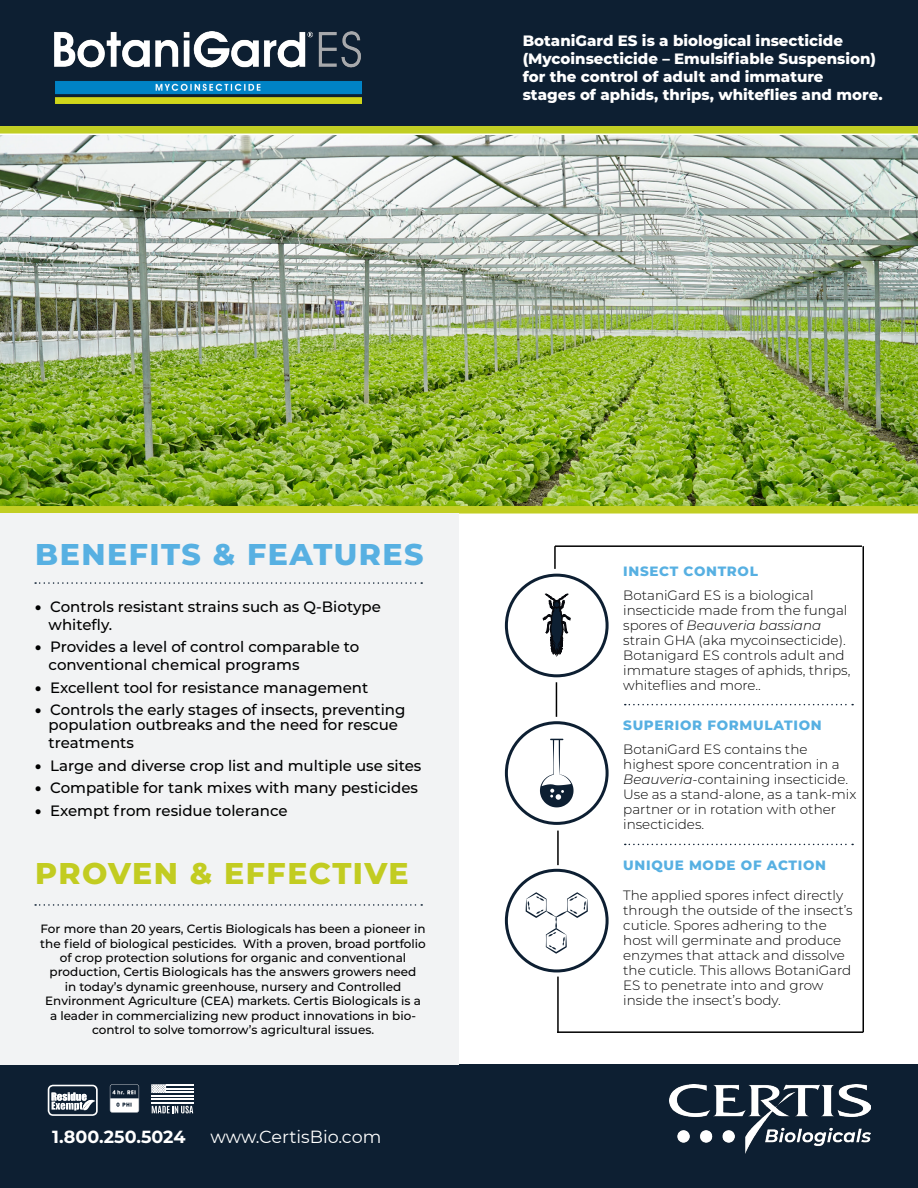
<style>
.page{position:relative;width:918px;height:1188px;background:#fff}
.page>*{position:absolute;margin:0;border:0;box-sizing:border-box;transform-origin:0 0}
.t1{font:800 30px "Montserrat";letter-spacing:.05em;color:#57b0e2}
.t2{font:800 30px "Montserrat";letter-spacing:.05em;color:#c2cc21}
.t3{font:17.55px "Montserrat";color:#fff}
.t4{font:700 17.55px "Montserrat";color:#fff}
.t5{font:500 15px/18px "Montserrat";color:#000}
.t6{font:800 15px/18px "Montserrat";color:#fff}
.t7{font:300 13.5px/15px "Montserrat";color:#000}
.t8{font:800 13.5px "Montserrat";letter-spacing:.05em;color:#57b0e2}
.t9{font:500 12px/14.4px "Montserrat";color:#000;text-align:center}
.s1{font-weight:900}
.s2{font-style:italic}
</style>
<div class="page">
<img style="left:0;top:126px;width:918px;height:388px">
<div style="left:0;top:0;width:918px;height:125px;background:#0d1f32"></div>
<div style="left:0;top:1065px;width:918px;height:123px;background:#0d1f32"></div>
<img style="left:669px;top:1084px;width:201px;height:69px">
<svg style="left:48px;top:1085px;width:50px;height:31px"></svg>
<hr style="left:166px;top:1084px;width:27px;height:2px;background:#fff">
<hr style="left:166px;top:1088px;width:27px;height:2px;background:#fff">
<hr style="left:166px;top:1091px;width:27px;height:2px;background:#fff">
<hr style="left:151px;top:1095px;width:42px;height:2px;background:#fff">
<hr style="left:151px;top:1098px;width:42px;height:2px;background:#fff">
<hr style="left:151px;top:1102px;width:42px;height:1px;background:#fff">
<svg style="left:151px;top:1084px;width:15px;height:9px"></svg>
<svg style="left:152px;top:1106px;width:41px;height:7px"></svg>
<svg style="left:110px;top:1084px;width:29px;height:29px"></svg>
<hr style="left:862px;top:546px;width:2px;height:486px;background:#000">
<div style="left:0;top:514px;width:459px;height:551px;background:#f2f3f4"></div>
<hr style="left:555px;top:545px;width:307px;height:2px;background:#000">
<div style="left:505px;top:574px;width:104px;height:103px;border:3px solid #0d1f32;border-radius:50%"></div>
<svg style="left:542px;top:593px;width:29px;height:62px"></svg>
<div style="left:505px;top:721px;width:104px;height:104px;border:3px solid #0d1f32;border-radius:50%"></div>
<svg style="left:540px;top:739px;width:34px;height:68px"></svg>
<div style="left:505px;top:869px;width:104px;height:103px;border:3px solid #0d1f32;border-radius:50%"></div>
<svg style="left:526px;top:892px;width:62px;height:62px"></svg>
<hr style="left:556px;top:682px;width:1px;height:35px;background:#000">
<hr style="left:557px;top:1031px;width:306px;height:2px;background:#000">
<hr style="left:554px;top:546px;width:2px;height:23px;background:#000">
<hr style="left:557px;top:831px;width:2px;height:34px;background:#000">
<hr style="left:557px;top:977px;width:2px;height:56px;background:#000">
<svg style="left:625px;top:704px;width:228px;height:1px"></svg>
<svg style="left:625px;top:844px;width:228px;height:1px"></svg>
<svg style="left:35px;top:582px;width:387px;height:2px"></svg>
<svg style="left:35px;top:904px;width:387px;height:2px"></svg>
<img style="left:54px;top:32px;width:307px;height:72px">
<p class="t6" style="left:523px;top:31px;width:355px">BotaniGard ES is a biological insecticide (Mycoinsecticide – Emulsifiable Suspension) for the control of adult and immature</p>
<p class="t6" style="left:523px;top:85px;width:361px">stages of aphids, thrips, whiteflies and more.</p>
<p class="t1" style="left:35px;top:532px;width:390px">BENEFITS &amp; FEATURES</p>
<p class="t5" style="left:49px;top:597px;width:334px;text-indent:-14px"><span class="s1">•</span> Controls resistant strains such as Q-Biotype whitefly.</p>
<p class="t5" style="left:49px;top:637px;width:312px;text-indent:-14px"><span class="s1">•</span> Provides a level of control comparable to conventional chemical programs</p>
<p class="t5" style="left:35px;top:678px;width:335px"><span class="s1">•</span> Excellent tool for resistance management</p>
<p class="t5" style="left:35px;top:702px;width:372px;line-height:15px;text-align:center"><span class="s1">•</span> Controls the early stages of insects, preventing population outbreaks and the need for rescue</p>
<p class="t5" style="left:49px;top:733px;width:87px">treatments</p>
<p class="t5" style="left:35px;top:756px;width:388px"><span class="s1">•</span> Large and diverse crop list and multiple use sites</p>
<p class="t5" style="left:35px;top:778px;width:384px"><span class="s1">•</span> Compatible for tank mixes with many pesticides</p>
<p class="t5" style="left:35px;top:801px;width:254px"><span class="s1">•</span> Exempt from residue tolerance</p>
<p class="t2" style="left:35px;top:851px;width:375px">PROVEN &amp; EFFECTIVE</p>
<p class="t9" style="left:40px;top:921px;width:387px">For more than 20 years, Certis Biologicals has been a pioneer in the field of biological pesticides. With a proven, broad portfolio of crop protection solutions for organic and conventional production, Certis Biologicals has the answers growers need<br>in today’s dynamic greenhouse, nursery and Controlled Environment Agriculture (CEA) markets. Certis Biologicals is a a leader in commercializing new product innovations in bio&shy;control to solve tomorrow’s agricultural issues.</p>
<p class="t4" style="left:52px;top:1124px;width:135px">1.800.250.5024</p>
<p class="t3" style="left:210px;top:1125px;width:172px">www.CertisBio.com</p>
<p class="t8" style="left:623px;top:561px;width:136px">INSECT CONTROL</p>
<p class="t7" style="left:623px;top:587px;width:229px">BotaniGard ES is a biological insecticide made from the fungal spores of <span class="s2">Beauveria bassiana </span>strain GHA (aka mycoinsecticide).<br>Botanigard ES controls adult and immature stages of aphids, thrips, whiteflies and more..</p>
<p class="t8" style="left:623px;top:716px;width:200px">SUPERIOR FORMULATION</p>
<p class="t7" style="left:623px;top:742px;width:235px">BotaniGard ES contains the highest spore concentration in a<br><span class="s2">Beauveria</span>-containing insecticide.<br>Use as a stand-alone, as a tank-mix partner or in rotation with other insecticides.</p>
<p class="t8" style="left:623px;top:855px;width:204px">UNIQUE MODE OF ACTION</p>
<p class="t7" style="left:623px;top:887px;width:231px">The applied spores infect directly through the outside of the insect’s cuticle. Spores adhering to the host will germinate and produce enzymes that attack and dissolve the cuticle. This allows BotaniGard<br>ES to penetrate into and grow inside the insect’s body.</p>
</div>
